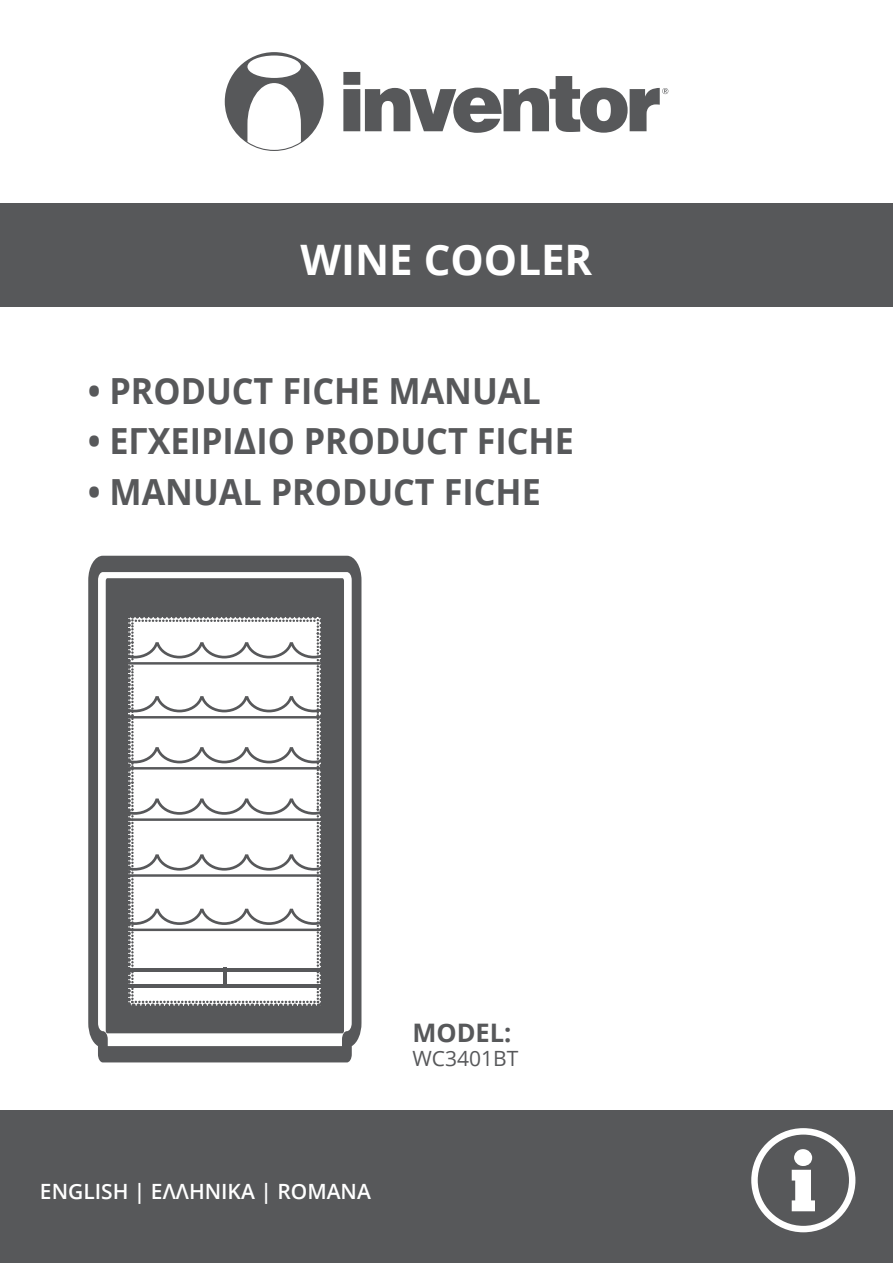
<style>
.page{position:relative;width:893px;height:1263px;background:#fff}
.page>*{position:absolute;margin:0;border:0;box-sizing:border-box;transform-origin:0 0}
.t1{font:700 42px "Open Sans";color:#fff}
.t2{font:700 36px "Open Sans";color:#57585a;scale:.95 1}
.t3{font:700 25.5px "Open Sans";color:#57585a}
.t4{font:600 21px "Open Sans";color:#fff}
.t5{font:21px "Open Sans";color:#57585a}
</style>
<div class="page">
<div style="left:0;top:1110px;width:893px;height:153px;background:#57585a"></div>
<div style="left:0;top:203px;width:893px;height:104px;background:#57585a"></div>
<div style="left:751px;top:1128px;width:104px;height:104px;background:#fff;border-radius:50%"></div>
<div style="left:758px;top:1134px;width:91px;height:92px;background:#57585a;border-radius:50%"></div>
<svg style="left:792px;top:1149px;width:23px;height:62px"></svg>
<svg style="left:343px;top:72px;width:325px;height:61px"></svg>
<svg style="left:225px;top:52px;width:99px;height:99px"></svg>
<svg style="left:88px;top:556px;width:273px;height:506px"></svg>
<div style="left:106px;top:578px;width:238px;height:455px;background:#57585a"></div>
<svg style="left:111px;top:615px;width:226px;height:392px"></svg>
<hr style="left:125px;top:968px;width:200px;height:3px;background:#57585a">
<hr style="left:223px;top:968px;width:4px;height:20px;background:#57585a">
<hr style="left:125px;top:984px;width:200px;height:4px;background:#57585a">
<p class="t1" style="left:301px;top:230px;width:293px">WINE COOLER</p>
<p class="t2" style="left:88px;top:365px;width:479px">• PRODUCT FICHE MANUAL</p>
<p class="t2" style="left:88px;top:416px;width:513px">• ΕΓΧΕΙΡΙΔΙΟ PRODUCT FICHE</p>
<p class="t2" style="left:88px;top:466px;width:479px">• MANUAL PRODUCT FICHE</p>
<p class="t3" style="left:412px;top:1015px;width:101px">MODEL:</p>
<p class="t5" style="left:412px;top:1044px;width:107px">WC3401BT</p>
<p class="t4" style="left:40px;top:1177px;width:332px">ENGLISH | ΕΛΛΗΝΙΚΑ | ROMANA</p>
</div>
